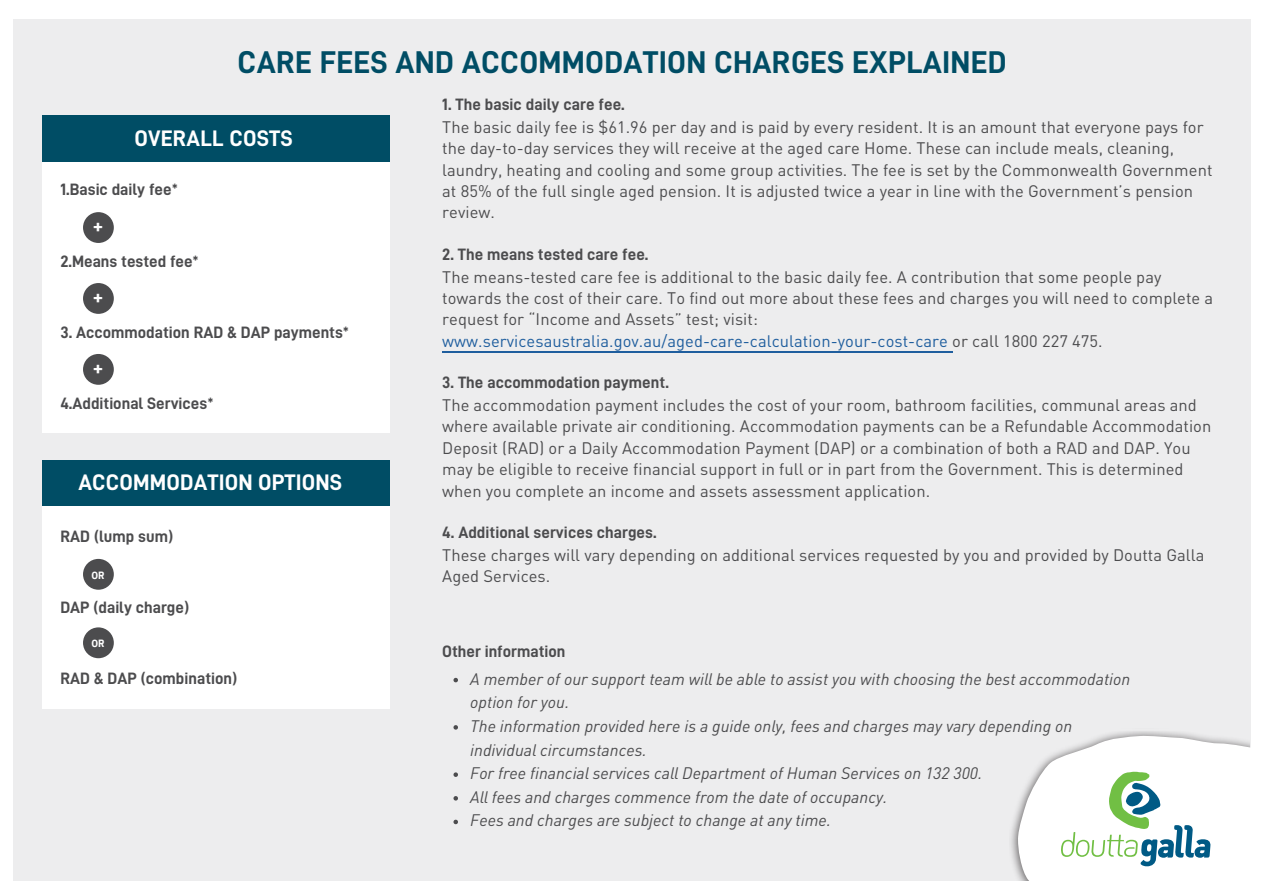
<style>
.page{position:relative;width:1263px;height:894px;background:#fff}
.page>*{position:absolute;margin:0;border:0;box-sizing:border-box;transform-origin:0 0}
.t1{font:31.5px "D DIN PRO Bold";letter-spacing:.01em;color:#004d65}
.t2{font:22.5px "D DIN PRO Bold";letter-spacing:.005em;color:#fff}
.t3{font:700 19.5px "IBM Plex Sans Cond";color:#fff}
.t4{font:16.5px/21.6px "DIN Pro";letter-spacing:.005em;color:#4c4c4e}
.t5{font:italic 16.5px/23.7px "DIN Pro";color:#4c4c4e}
.t6{font:16.5px "D DIN PRO Bold";color:#4c4c4e}
.t7{font:700 10.5px "IBM Plex Sans Cond";color:#fff}
.s1{font-family:"D DIN PRO Bold"}
.s2{color:#1f5e9e}
</style>
<div class="page">
<div style="left:13px;top:19px;width:1237px;height:861px;background:#ededee"></div>
<div style="left:43px;top:161px;width:346px;height:271px;background:#fff"></div>
<div style="left:43px;top:505px;width:346px;height:203px;background:#fff"></div>
<div style="left:43px;top:116px;width:346px;height:45px;background:#004d65"></div>
<div style="left:43px;top:460px;width:346px;height:45px;background:#004d65"></div>
<hr style="left:442px;top:351px;width:511px;height:1px;background:#1f5e9e">
<div style="left:83px;top:212px;width:31px;height:31px;background:#4c4c4e;border-radius:50%"></div>
<div style="left:83px;top:558px;width:31px;height:31px;background:#4c4c4e;border-radius:50%"></div>
<div style="left:83px;top:627px;width:31px;height:31px;background:#4c4c4e;border-radius:50%"></div>
<div style="left:83px;top:283px;width:31px;height:31px;background:#4c4c4e;border-radius:50%"></div>
<div style="left:83px;top:354px;width:31px;height:30px;background:#4c4c4e;border-radius:50%"></div>
<img style="left:1011px;top:731px;width:182px;height:143px">
<svg style="left:1017px;top:735px;width:234px;height:146px;background:#e8f0ed"></svg>
<svg style="left:453px;top:677px;width:5px;height:5px"></svg>
<svg style="left:453px;top:725px;width:5px;height:4px"></svg>
<svg style="left:453px;top:772px;width:5px;height:4px"></svg>
<svg style="left:453px;top:796px;width:5px;height:4px"></svg>
<svg style="left:453px;top:819px;width:5px;height:5px"></svg>
<h2 class="t1" style="left:238px;top:47px;width:771px">CARE FEES AND ACCOMMODATION CHARGES EXPLAINED</h2>
<h3 class="t2" style="left:134px;top:127px;width:160px">OVERALL COSTS</h3>
<h4 class="t6" style="left:60px;top:182px;width:119px">1.Basic daily fee*</h4>
<p class="t3" style="left:93px;top:213px;width:12px">+</p>
<h4 class="t6" style="left:60px;top:253px;width:140px">2.Means tested fee*</h4>
<p class="t3" style="left:93px;top:284px;width:12px">+</p>
<p class="t6" style="left:60px;top:324px;width:290px">3. Accommodation RAD &amp; DAP payments*</p>
<p class="t3" style="left:93px;top:355px;width:12px">+</p>
<p class="t6" style="left:60px;top:395px;width:155px">4.Additional Services*</p>
<p class="t2" style="left:78px;top:471px;width:265px">ACCOMMODATION OPTIONS</p>
<h4 class="t6" style="left:60px;top:527px;width:114px">RAD (lump sum)</h4>
<p class="t7" style="left:91px;top:567px;width:15px">OR</p>
<h4 class="t6" style="left:60px;top:599px;width:130px">DAP (daily charge)</h4>
<p class="t7" style="left:91px;top:636px;width:15px">OR</p>
<h3 class="t6" style="left:60px;top:670px;width:178px">RAD &amp; DAP (combination)</h3>
<h3 class="t4" style="left:442px;top:93px;width:772px"><span class="s1">1. The basic daily care fee.<br></span>The basic daily fee is $61.96 per day and is paid by every resident. It is an amount that everyone pays for the day-to-day services they will receive at the aged care Home. These can include meals, cleaning, laundry, heating and cooling and some group activities. The fee is set by the Commonwealth Government at 85% of the full single aged pension. It is adjusted twice a year in line with the Government’s pension review.</h3>
<p class="t4" style="left:442px;top:243px;width:772px"><span class="s1">2. The means tested care fee.<br></span>The means-tested care fee is additional to the basic daily fee. A contribution that some people pay towards the cost of their care. To find out more about these fees and charges you will need to complete a request for “Income and Assets” test; visit: <span class="s2">www.servicesaustralia.gov.au/aged-care-calculation-your-cost-care</span> or call 1800 227 475.</p>
<h3 class="t4" style="left:442px;top:371px;width:771px"><span class="s1">3. The accommodation payment.<br></span>The accommodation payment includes the cost of your room, bathroom facilities, communal areas and where available private air conditioning. Accommodation payments can be a Refundable Accommodation Deposit (RAD) or a Daily Accommodation Payment (DAP) or a combination of both a RAD and DAP. You may be eligible to receive financial support in full or in part from the Government. This is determined when you complete an income and assets assessment application.</h3>
<p class="t4" style="left:442px;top:521px;width:764px"><span class="s1">4. Additional services charges.<br></span>These charges will vary depending on additional services requested by you and provided by Doutta Galla<br>Aged Services.</p>
<p class="t6" style="left:442px;top:643px;width:125px">Other information</p>
<h3 class="t5" style="left:470px;top:666px;width:661px">A member of our support team will be able to assist you with choosing the best accommodation option for you.</h3>
<h2 class="t5" style="left:470px;top:713px;width:603px">The information provided here is a guide only, fees and charges may vary depending on individual circumstances.</h2>
<h3 class="t5" style="left:470px;top:760px;width:513px">For free financial services call Department of Human Services on 132 300.</h3>
<p class="t5" style="left:470px;top:784px;width:418px">All fees and charges commence from the date of occupancy.</p>
<h3 class="t5" style="left:470px;top:808px;width:362px">Fees and charges are subject to change at any time.</h3>
</div>
